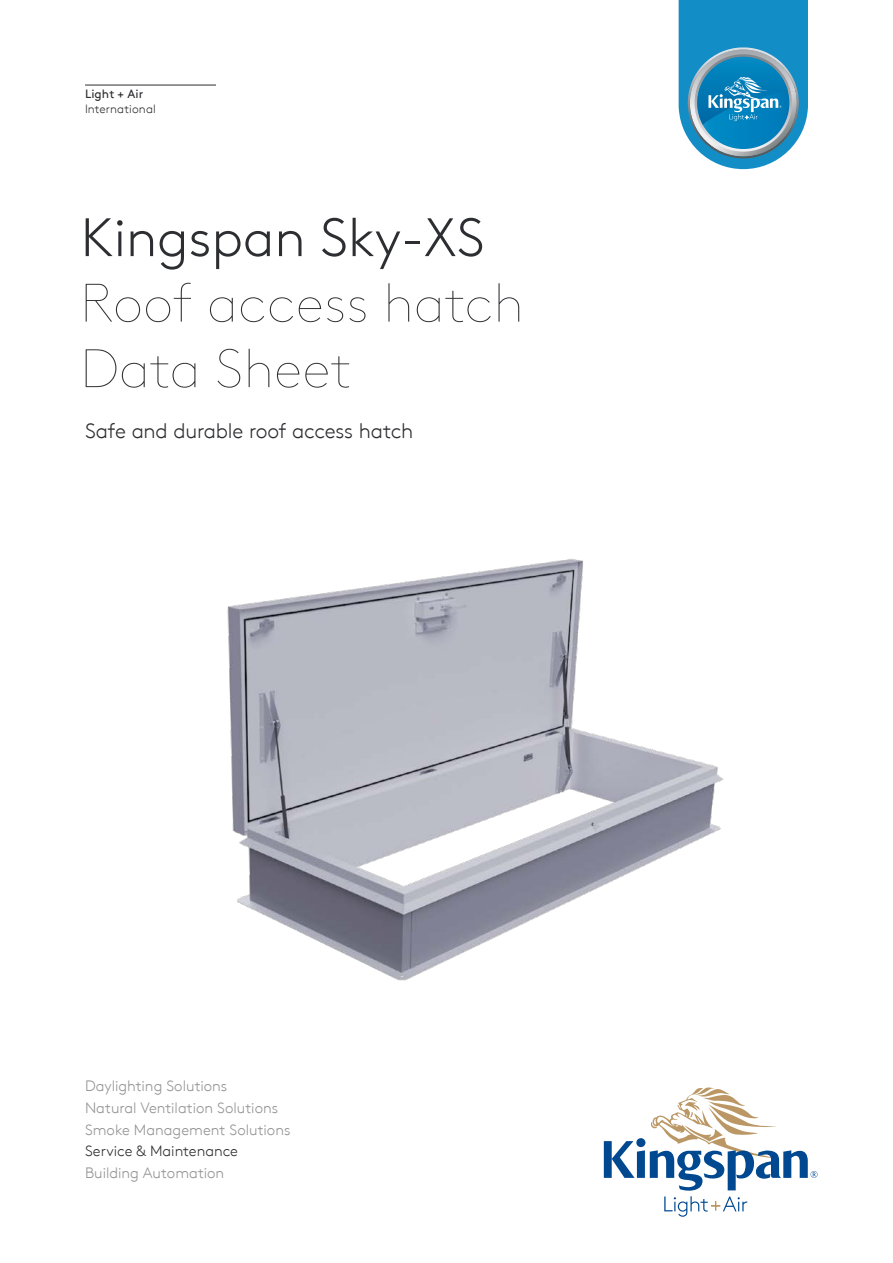
<style>
.page{position:relative;width:893px;height:1263px;background:#fff}
.page>*{position:absolute;margin:0;border:0;box-sizing:border-box;transform-origin:0 0}
.t1{font:100 54px/65.6px "Kingspan Brown TT";color:#2d2e31}
.t2{font:300 54px "Kingspan Brown TT";color:#2d2e31}
.t3{font:300 21px "Kingspan Brown TT";letter-spacing:-.01em;color:#2d2e31}
.t4{font:300 15px/21.8px "Kingspan Brown TT";color:#939193}
.t5{font:300 15px "Kingspan Brown TT";color:#2d2e31}
.t6{font:300 12px "Kingspan Brown TT";letter-spacing:.005em;color:#2d2e31}
.t7{font:12px "Kingspan Brown TT";letter-spacing:.005em;color:#2d2e31}
</style>
<div class="page">
<hr style="left:85px;top:85px;width:131px;height:1px;background:#2d2e31">
<img style="left:227px;top:558px;width:497px;height:423px">
<svg style="left:679px;top:0;width:129px;height:169px;background:#3d9ac6"></svg>
<svg style="left:604px;top:1087px;width:213px;height:130px"></svg>
<p class="t7" style="left:85px;top:85px;width:60px">Light + Air</p>
<p class="t6" style="left:85px;top:100px;width:72px">International</p>
<h1 class="t2" style="left:81px;top:198px;width:405px">Kingspan Sky-XS</h1>
<h1 class="t1" style="left:81px;top:267px;width:445px">Roof access hatch<br>Data Sheet</h1>
<h2 class="t3" style="left:85px;top:415px;width:330px">Safe and durable roof access hatch</h2>
<p class="t4" style="left:85px;top:1074px;width:207px">Daylighting Solutions<br>Natural Ventilation Solutions<br>Smoke Management Solutions</p>
<p class="t5" style="left:85px;top:1140px;width:155px">Service &amp; Maintenance</p>
<p class="t4" style="left:85px;top:1161px;width:141px">Building Automation</p>
</div>
